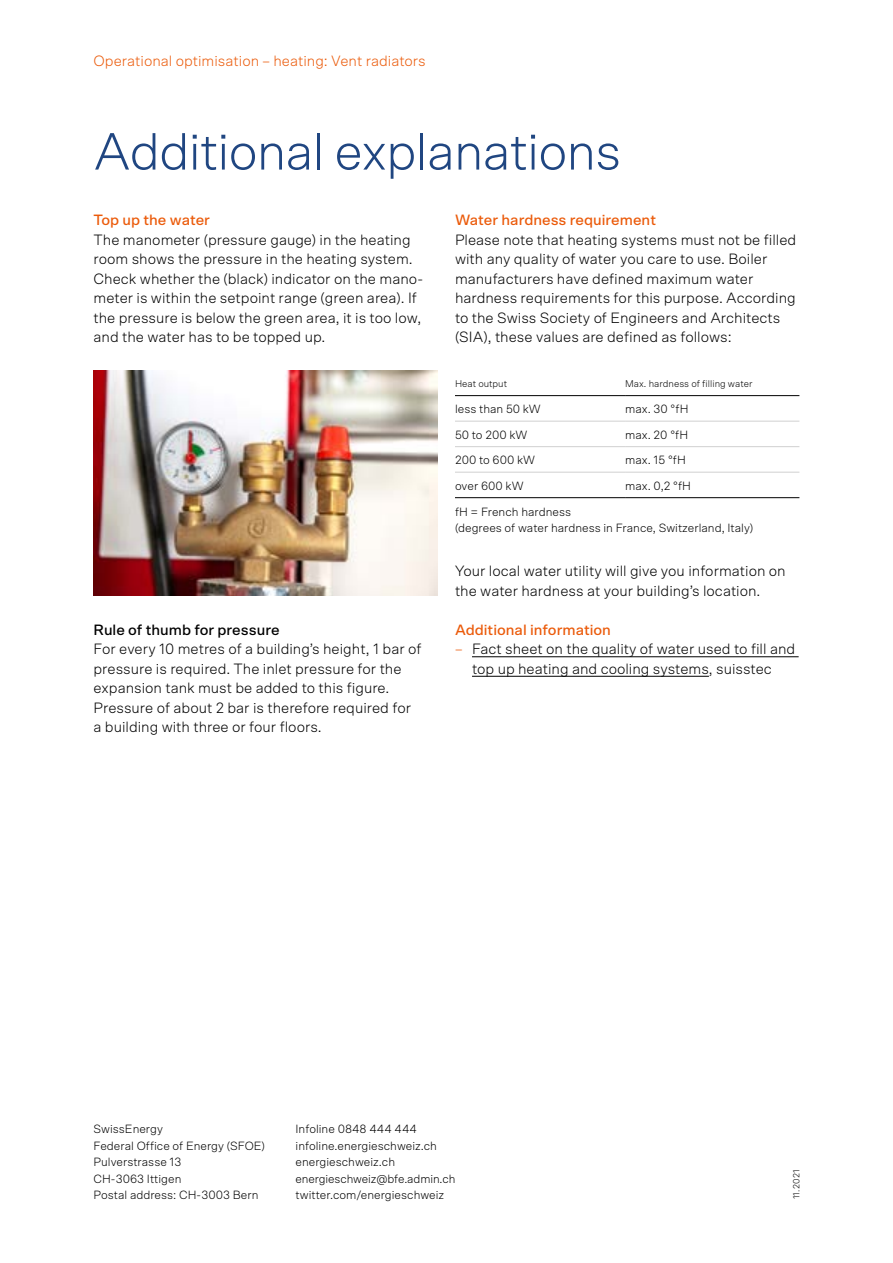
<style>
.page{position:relative;width:893px;height:1263px;background:#fff}
.page>*{position:absolute;margin:0;border:0;box-sizing:border-box;transform-origin:0 0}
.t1{font:300 52.5px "Scto Grotesk A";letter-spacing:-.02em;color:#204681}
.t2{font:300 15px/19.5px "Scto Grotesk A";color:#000}
.t3{font:500 15px "Scto Grotesk A";color:#eb5b0b}
.t4{font:300 15px "Scto Grotesk A";color:#eb5b0b}
.t5{font:500 15px "Scto Grotesk A";color:#000}
.t6{font:300 12px/16.5px "Scto Grotesk A";color:#000}
.t7{font:300 9.75px "Scto Grotesk A";color:#000}
.t8{font:300 9px "Scto Grotesk A";letter-spacing:.015em;color:#000}
.s1{color:#eb5b0b}
</style>
<div class="page">
<hr style="left:472px;top:656px;width:327px;height:1px;background:#000">
<hr style="left:472px;top:676px;width:237px;height:1px;background:#000">
<img style="left:94px;top:371px;width:344px;height:225px">
<hr style="left:455px;top:395px;width:170px;height:1px;background:#000">
<hr style="left:625px;top:395px;width:174px;height:1px;background:#000">
<hr style="left:455px;top:497px;width:170px;height:1px;background:#000">
<hr style="left:625px;top:497px;width:174px;height:1px;background:#000">
<hr style="left:455px;top:421px;width:170px;height:1px;background:#d0d0d0">
<hr style="left:625px;top:421px;width:174px;height:1px;background:#d0d0d0">
<hr style="left:455px;top:446px;width:170px;height:1px;background:#d0d0d0">
<hr style="left:625px;top:446px;width:174px;height:1px;background:#d0d0d0">
<hr style="left:455px;top:472px;width:170px;height:1px;background:#d0d0d0">
<hr style="left:625px;top:472px;width:174px;height:1px;background:#d0d0d0">
<p class="t4" style="left:94px;top:56px;width:334px">Operational optimisation – heating: Vent radiators</p>
<h1 class="t1" style="left:94px;top:132px;width:529px">Additional explanations</h1>
<p class="t3" style="left:94px;top:214px;width:118px">Top up the water</p>
<p class="t2" style="left:94px;top:231px;width:331px">The manometer (pressure gauge) in the heating room shows the pressure in the heating system.<br>Check whether the (black) indicator on the mano&shy;meter is within the setpoint range (green area). If the pressure is below the green area, it is too low, and the water has to be topped up.</p>
<p class="t5" style="left:94px;top:624px;width:188px">Rule of thumb for pressure</p>
<p class="t2" style="left:94px;top:640px;width:329px">For every 10 metres of a building’s height, 1 bar of pressure is required. The inlet pressure for the expansion tank must be added to this figure.<br>Pressure of about 2 bar is therefore required for a building with three or four floors.</p>
<p class="t3" style="left:455px;top:214px;width:203px">Water hardness requirement</p>
<p class="t2" style="left:455px;top:231px;width:343px">Please note that heating systems must not be filled with any quality of water you care to use. Boiler manufacturers have defined maximum water hardness requirements for this purpose. According to the Swiss Society of Engineers and Architects (SIA), these values are defined as follows:</p>
<p class="t7" style="left:455px;top:380px;width:54px">Heat output</p>
<p class="t7" style="left:625px;top:380px;width:129px">Max. hardness of filling water</p>
<p class="t6" style="left:455px;top:402px;width:87px">less than 50 kW</p>
<p class="t6" style="left:625px;top:402px;width:65px">max. 30 °fH</p>
<p class="t6" style="left:455px;top:427px;width:74px">50 to 200 kW</p>
<p class="t6" style="left:625px;top:427px;width:65px">max. 20 °fH</p>
<p class="t6" style="left:455px;top:453px;width:82px">200 to 600 kW</p>
<p class="t6" style="left:625px;top:453px;width:62px">max. 15 °fH</p>
<p class="t6" style="left:455px;top:478px;width:70px">over 600 kW</p>
<p class="t6" style="left:625px;top:478px;width:68px">max. 0,2 °fH</p>
<p class="t6" style="left:455px;top:504px;width:300px">fH = French hardness<br>(degrees of water hardness in France, Switzerland, Italy)</p>
<p class="t2" style="left:455px;top:562px;width:332px">Your local water utility will give you information on the water hardness at your building’s location.</p>
<p class="t3" style="left:455px;top:624px;width:157px">Additional information</p>
<p class="t2" style="left:455px;top:640px;width:342px;text-align:center"><span class="s1">–</span> Fact sheet on the quality of water used to fill and top up heating and cooling systems, suisstec</p>
<p class="t6" style="left:94px;top:1122px;width:173px">SwissEnergy<br>Federal Office of Energy (SFOE)<br>Pulverstrasse 13<br>CH-3063 Ittigen<br>Postal address: CH-3003 Bern</p>
<p class="t6" style="left:296px;top:1122px;width:161px">Infoline 0848 444 444 infoline.energieschweiz.ch energieschweiz.ch energieschweiz@bfe.admin.ch twitter.com/energieschweiz</p>
<p class="t8" style="left:793px;top:1199px;width:31px;rotate:-90deg">11.2021</p>
</div>
